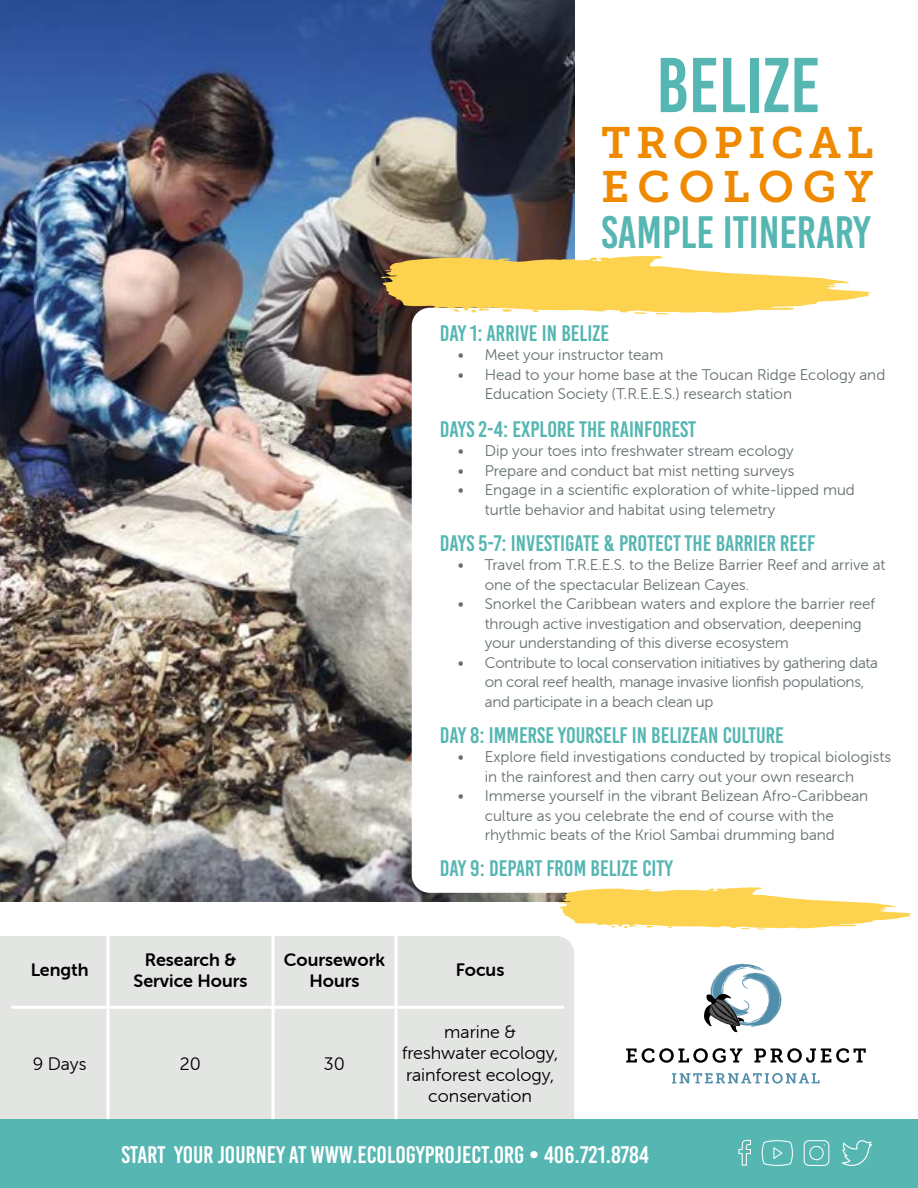
<style>
.page{position:relative;width:918px;height:1188px;background:#fff}
.page>*{position:absolute;margin:0;border:0;box-sizing:border-box;transform-origin:0 0}
.t1{font:77.55px "Bebas Kai";color:#55b6b2}
.t2{font:45.45px "Bebas Kai";color:#55b6b2}
.t3{font:43.8px/44.2px "Museo Slab 700";letter-spacing:.125em;color:#ef8a00}
.t4{font:24px "Bebas Kai";color:#fff}
.t5{font:22.5px "Bebas Kai";color:#55b6b2}
.t6{font:18px/21.6px "Museo Sans Rounded 300";color:#000;text-align:center}
.t7{font:18px/21.6px "Museo Sans Rounded 700";color:#000;text-align:center}
.t8{font:15.45px/19.5px "Museo Sans Rounded 300";color:#677173}
.t9{font:15.45px/19.5px "Museo Sans Rounded 300";letter-spacing:-.02em;color:#677173}
</style>
<div class="page">
<div style="left:0;top:936px;width:574px;height:183px;background:#e3e5e2"></div>
<div style="left:0;top:1119px;width:918px;height:69px;background:#55b6b2"></div>
<svg style="left:738px;top:1140px;width:13px;height:26px"></svg>
<svg style="left:804px;top:1140px;width:25px;height:26px"></svg>
<svg style="left:842px;top:1140px;width:30px;height:26px"></svg>
<svg style="left:762px;top:1140px;width:31px;height:26px"></svg>
<img style="left:0;top:0;width:574px;height:902px">
<svg style="left:412px;top:315px;width:162px;height:578px"></svg>
<svg style="left:106px;top:936px;width:4px;height:70px"></svg>
<hr style="left:272px;top:932px;width:2px;height:74px;background:#fff">
<svg style="left:394px;top:936px;width:4px;height:70px"></svg>
<hr style="left:11px;top:1006px;width:97px;height:3px;background:#fff">
<hr style="left:108px;top:1006px;width:165px;height:3px;background:#fff">
<hr style="left:106px;top:1009px;width:4px;height:110px;background:#f8f8f7">
<hr style="left:273px;top:1006px;width:123px;height:3px;background:#fff">
<hr style="left:272px;top:1009px;width:2px;height:110px;background:#fff">
<hr style="left:396px;top:1006px;width:168px;height:3px;background:#fff">
<hr style="left:394px;top:1009px;width:4px;height:110px;background:#f8f8f7">
<svg style="left:704px;top:963px;width:78px;height:70px"></svg>
<svg style="left:626px;top:1048px;width:116px;height:15px"></svg>
<svg style="left:754px;top:1048px;width:112px;height:15px"></svg>
<svg style="left:672px;top:1073px;width:148px;height:11px"></svg>
<svg style="left:381px;top:256px;width:490px;height:59px"></svg>
<svg style="left:559px;top:887px;width:353px;height:43px"></svg>
<h1 class="t1" style="left:656px;top:44px;width:165px">BELIZE</h1>
<h3 class="t3" style="left:601px;top:121px;width:274px">TROPICAL<br>ECOLOGY</h3>
<h2 class="t2" style="left:601px;top:208px;width:271px">SAMPLE ITINERARY</h2>
<h3 class="t5" style="left:440px;top:321px;width:171px">DAY 1: ARRIVE IN BELIZE</h3>
<p class="t8" style="left:458px;top:346px;width:207px">• Meet your instructor team</p>
<p class="t8" style="left:485px;top:365px;width:402px;text-indent:-27px">• Head to your home base at the Toucan Ridge Ecology and<br>Education Society (T.R.E.E.S.) research station</p>
<h3 class="t5" style="left:440px;top:417px;width:258px">DAYS 2-4: EXPLORE THE RAINFOREST</h3>
<p class="t8" style="left:458px;top:442px;width:338px">• Dip your toes into freshwater stream ecology</p>
<p class="t8" style="left:458px;top:461px;width:338px">• Prepare and conduct bat mist netting surveys</p>
<p class="t8" style="left:485px;top:481px;width:372px;text-indent:-27px">• Engage in a scientific exploration of white-lipped mud turtle behavior and habitat using telemetry</p>
<h3 class="t5" style="left:440px;top:531px;width:377px">DAYS 5-7: INVESTIGATE &amp; PROTECT THE BARRIER REEF</h3>
<p class="t8" style="left:485px;top:556px;width:402px;text-indent:-27px">• Travel from T.R.E.E.S. to the Belize Barrier Reef and arrive at one of the spectacular Belizean Cayes.</p>
<p class="t8" style="left:485px;top:595px;width:392px;text-indent:-27px">• Snorkel the Caribbean waters and explore the barrier reef through active investigation and observation, deepening your understanding of this diverse ecosystem</p>
<p class="t9" style="left:485px;top:653px;width:395px;text-indent:-27px">• Contribute to local conservation initiatives by gathering data on coral reef health, manage invasive lionfish populations, and participate in a beach clean up</p>
<h3 class="t5" style="left:440px;top:723px;width:346px">DAY 8: IMMERSE YOURSELF IN BELIZEAN CULTURE</h3>
<p class="t8" style="left:485px;top:748px;width:408px;text-indent:-27px">• Explore field investigations conducted by tropical biologists in the rainforest and then carry out your own research</p>
<p class="t8" style="left:458px;top:787px;width:412px;text-align:center">• Immerse yourself in the vibrant Belizean Afro-Caribbean culture as you celebrate the end of course with the rhythmic beats of the Kriol Sambai drumming band</p>
<h3 class="t5" style="left:440px;top:857px;width:235px">DAY 9: DEPART FROM BELIZE CITY</h3>
<p class="t7" style="left:31px;top:959px;width:59px">Length</p>
<p class="t7" style="left:134px;top:949px;width:116px">Research &amp;<br>Service Hours</p>
<p class="t7" style="left:284px;top:949px;width:103px">Coursework<br>Hours</p>
<p class="t7" style="left:456px;top:959px;width:50px">Focus</p>
<p class="t6" style="left:33px;top:1053px;width:55px">9 Days</p>
<p class="t6" style="left:180px;top:1053px;width:23px">20</p>
<p class="t6" style="left:324px;top:1053px;width:23px">30</p>
<p class="t6" style="left:402px;top:1021px;width:158px">marine &amp; freshwater ecology, rainforest ecology, conservation</p>
<h3 class="t4" style="left:121px;top:1141px;width:529px">START YOUR JOURNEY AT WWW.ECOLOGYPROJECT.ORG • 406.721.8784</h3>
</div>
